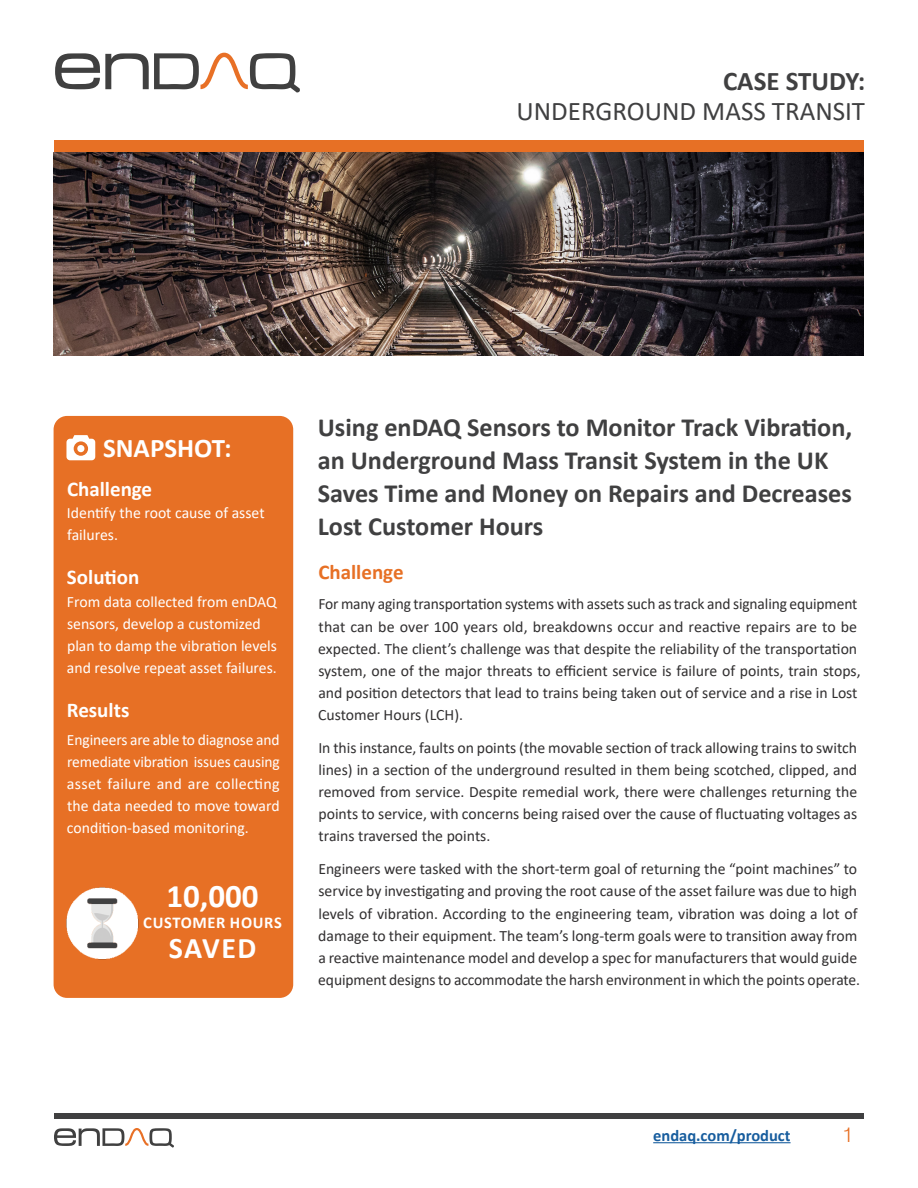
<style>
.page{position:relative;width:918px;height:1188px;background:#fff}
.page>*{position:absolute;margin:0;border:0;box-sizing:border-box;transform-origin:0 0}
.Side_Bar_Pull_Out_Qu{font:700 33px "Calibri";color:#fff}
.Side_Bar_Pull_Out_Qu-2{font:700 30px "Calibri";letter-spacing:.045em;color:#fff}
.t1{font:27px "Calibri";color:#404041}
.t2{font:700 27px "Calibri";color:#404041}
.Snapshot{font:700 27px "Calibri";color:#fff}
.t3{font:700 26.25px/33px "Calibri";color:#404041}
.Snapshot_Subheading{font:700 21px "Calibri";color:#fff}
.Sub-Header-Red{font:700 21px "Calibri";color:#e77025}
.t4{font:300 21px "Swiss 721 BT";color:#e77025}
.t5{font:700 16.5px "Calibri";color:#175d9e}
.Side_Bar_Pull_Out_Qu-3{font:700 16.5px "Calibri";letter-spacing:.04em;color:#fff}
.Body_text{font:15.75px/22.2px "Calibri";color:#312f30}
.Body_text-2{font:15.75px/22.2px "Calibri";color:#fff}
</style>
<div class="page">
<div style="left:54px;top:1113px;width:810px;height:6px;background:#404041"></div>
<hr style="left:653px;top:1142px;width:138px;height:1px;background:#175d9e">
<svg style="left:55px;top:53px;width:245px;height:40px"></svg>
<svg style="left:54px;top:1128px;width:120px;height:20px"></svg>
<div style="left:54px;top:140px;width:810px;height:13px;background:#e77025"></div>
<div style="left:54px;top:416px;width:239px;height:582px;background:#e77025;border-radius:14px"></div>
<svg style="left:66px;top:435px;width:29px;height:25px"></svg>
<img style="left:54px;top:153px;width:810px;height:203px">
<img style="left:66px;top:887px;width:73px;height:73px">
<h3 class="t2" style="left:723px;top:62px;width:144px">CASE STUDY:</h3>
<h3 class="t1" style="left:517px;top:92px;width:350px">UNDERGROUND MASS TRANSIT</h3>
<p class="Snapshot" style="left:103px;top:429px;width:130px">SNAPSHOT:</p>
<p class="Snapshot_Subheading" style="left:67px;top:474px;width:87px">Challenge</p>
<p class="Body_text-2" style="left:67px;top:501px;width:199px">Identify the root cause of asset failures.</p>
<p class="Snapshot_Subheading" style="left:67px;top:563px;width:74px">Solution</p>
<p class="Body_text-2" style="left:67px;top:590px;width:212px">From data collected from enDAQ sensors, develop a customized plan to damp the vibration levels and resolve repeat asset failures.</p>
<p class="Snapshot_Subheading" style="left:67px;top:696px;width:64px">Results</p>
<p class="Body_text-2" style="left:67px;top:728px;width:214px;text-align:justify">Engineers are able to diagnose and remediate vibration issues causing asset failure and are collecting the data needed to move toward condition-based monitoring.</p>
<p class="Side_Bar_Pull_Out_Qu" style="left:166px;top:873px;width:94px">10,000</p>
<p class="Side_Bar_Pull_Out_Qu-3" style="left:143px;top:911px;width:140px">CUSTOMER HOURS</p>
<p class="Side_Bar_Pull_Out_Qu-2" style="left:169px;top:927px;width:89px">SAVED</p>
<p class="t3" style="left:318px;top:410px;width:536px">Using enDAQ Sensors to Monitor Track Vibration, an Underground Mass Transit System in the UK Saves Time and Money on Repairs and Decreases Lost Customer Hours</p>
<p class="Sub-Header-Red" style="left:318px;top:557px;width:87px">Challenge</p>
<p class="Body_text" style="left:318px;top:593px;width:544px">For many aging transportation systems with assets such as track and signaling equipment that can be over 100 years old, breakdowns occur and reactive repairs are to be expected. The client’s challenge was that despite the reliability of the transportation system, one of the major threats to efficient service is failure of points, train stops, and position detectors that lead to trains being taken out of service and a rise in Lost Customer Hours (LCH).</p>
<p class="Body_text" style="left:318px;top:736px;width:541px;text-align:justify">In this instance, faults on points (the movable section of track allowing trains to switch lines) in a section of the underground resulted in them being scotched, clipped, and removed from service. Despite remedial work, there were challenges returning the points to service, with concerns being raised over the cause of fluctuating voltages as trains traversed the points.</p>
<p class="Body_text" style="left:318px;top:858px;width:543px">Engineers were tasked with the short-term goal of returning the “point machines” to service by investigating and proving the root cause of the asset failure was due to high levels of vibration. According to the engineering team, vibration was doing a lot of damage to their equipment. The team’s long-term goals were to transition away from a reactive maintenance model and develop a spec for manufacturers that would guide equipment designs to accommodate the harsh environment in which the points operate.</p>
<p class="t5" style="left:653px;top:1124px;width:139px">endaq.com/product</p>
<h3 class="t4" style="left:842px;top:1122px;width:13px">1</h3>
</div>
